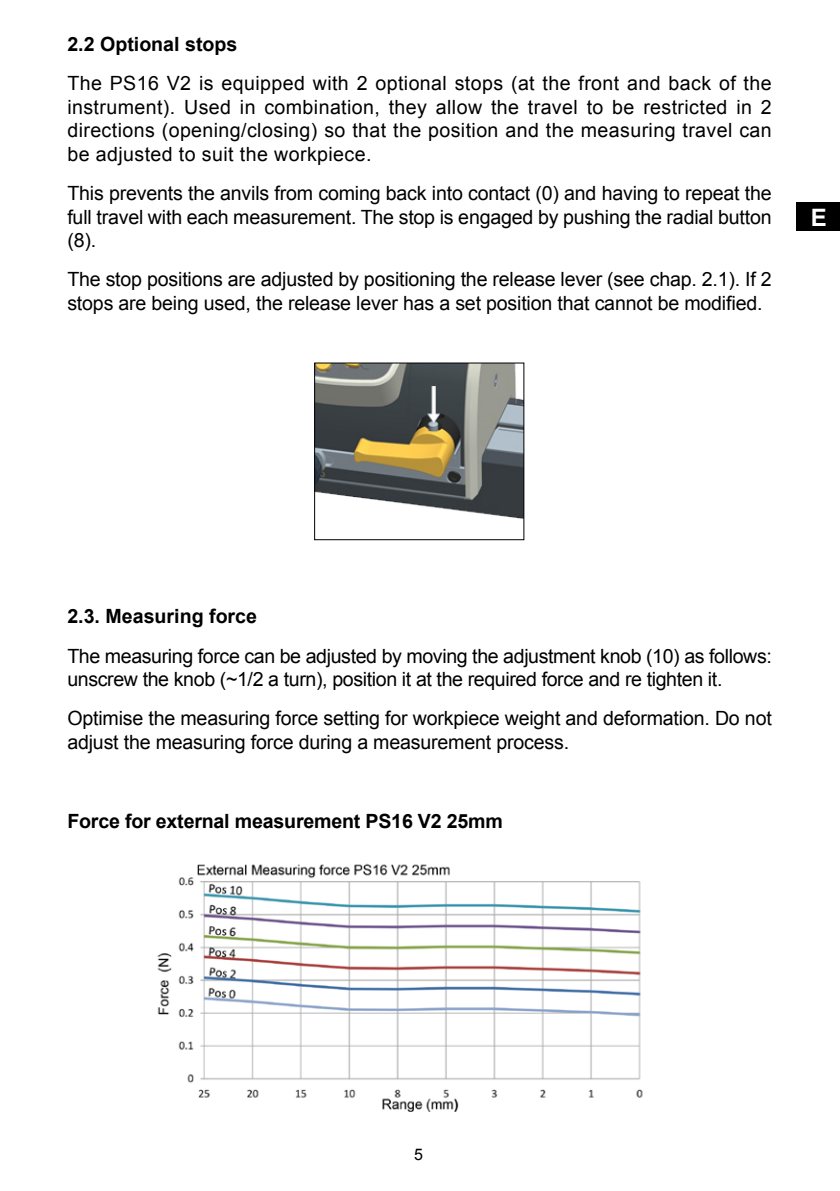
<style>
.page{position:relative;width:840px;height:1191px;background:#fff}
.page>*{position:absolute;margin:0;border:0;box-sizing:border-box;transform-origin:0 0}
.t1{font:700 24px "Arial";color:#fff}
.t2{font:19.6px/23.6px "Arial";letter-spacing:-.01em;color:#000}
.t3{font:700 19.6px "Arial";letter-spacing:-.01em;color:#000}
.t4{font:16px "Arial";color:#000}
</style>
<div class="page">
<div style="left:795px;top:203px;width:44px;height:28px;background:#000"></div>
<img style="left:316px;top:365px;width:206px;height:154px">
<div style="left:314px;top:363px;width:210px;height:177px;border:1px solid #000"></div>
<img style="left:157px;top:863px;width:486px;height:248px">
<p class="t3" style="left:67px;top:31px;width:171px">2.2 Optional stops</p>
<p class="t2" style="left:67px;top:71px;width:705px;text-align:justify">The PS16 V2 is equipped with 2 optional stops (at the front and back of the instrument). Used in combination, they allow the travel to be restricted in 2 directions (opening/closing) so that the position and the measuring travel can be adjusted to suit the workpiece.</p>
<p class="t2" style="left:67px;top:181px;width:705px;text-align:justify">This prevents the anvils from coming back into contact (0) and having to repeat the full travel with each measurement. The stop is engaged by pushing the radial button (8).</p>
<p class="t2" style="left:67px;top:268px;width:705px">The stop positions are adjusted by positioning the release lever (see chap. 2.1). If 2 stops are being used, the release lever has a set position that cannot be modified.</p>
<p class="t1" style="left:810px;top:201px;width:18px">E</p>
<p class="t3" style="left:67px;top:603px;width:191px">2.3. Measuring force</p>
<p class="t2" style="left:67px;top:644px;width:705px">The measuring force can be adjusted by moving the adjustment knob (10) as follows: unscrew the knob (~1/2 a turn), position it at the required force and re tighten it.</p>
<p class="t2" style="left:67px;top:707px;width:705px">Optimise the measuring force setting for workpiece weight and deformation. Do not adjust the measuring force during a measurement process.</p>
<p class="t3" style="left:67px;top:808px;width:437px">Force for external measurement PS16 V2 25mm</p>
<p class="t4" style="left:414px;top:1143px;width:10px">5</p>
</div>
